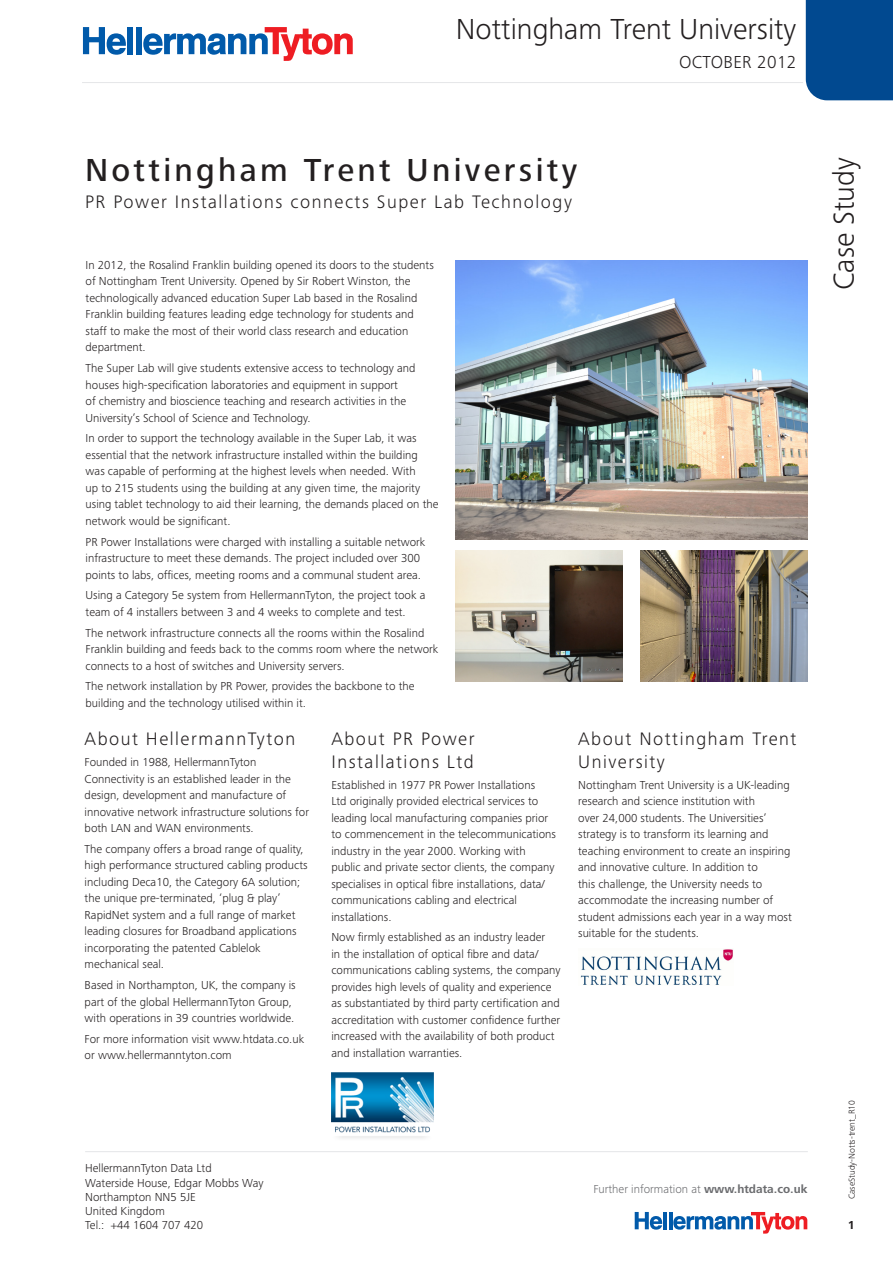
<style>
.page{position:relative;width:893px;height:1263px;background:#fff}
.page>*{position:absolute;margin:0;border:0;box-sizing:border-box;transform-origin:0 0}
.HL_1{font:500 33px "Frutiger Next LTW1 G";letter-spacing:.1em;color:#231f20}
.Chapter_Headline_1_2{font:300 30px "Frutiger Next LTW1 G";color:#231f20}
.Intro_Page_Introbox{font:300 18.75px/22.5px "Frutiger Next LTW1 G";letter-spacing:.08em;color:#231f20}
.Chapter_Headline_2_1{font:300 18px "Frutiger Next LTW1 G";letter-spacing:.02em;color:#231f20}
.Body_Text{font:300 12px/16.5px "Frutiger Next LTW1 G";color:#231f20}
.Body_text{font:300 12px/16.5px "Frutiger Next LTW1 G";color:#231f20}
.t1{font:300 12px "Frutiger Next LTW1 G";color:#6c6d70}
.t2{font:700 12px "Frutiger Next LTW1 G";color:#231f20}
.t3{font:300 9px "Frutiger Next LTW1 G";color:#231f20}
.t4{font:1.5px "Minion Pro";color:#fff}
.s1{font-weight:700}
</style>
<div class="page">
<hr style="left:82px;top:82px;width:741px;height:1px;background:#e6e7e9">
<div style="left:128px;top:27px;width:5px;height:27px;background:#015aaa"></div>
<div style="left:136px;top:27px;width:6px;height:27px;background:#015aaa"></div>
<svg style="left:83px;top:27px;width:43px;height:28px"></svg>
<svg style="left:143px;top:27px;width:210px;height:34px"></svg>
<svg style="left:635px;top:1212px;width:38px;height:18px"></svg>
<hr style="left:663px;top:1212px;width:4px;height:17px;background:#015aaa">
<hr style="left:669px;top:1212px;width:3px;height:17px;background:#015aaa">
<svg style="left:635px;top:1212px;width:27px;height:17px"></svg>
<svg style="left:673px;top:1212px;width:134px;height:21px"></svg>
<hr style="left:85px;top:1151px;width:723px;height:1px;background:#e6e7e9">
<div style="left:803px;top:0;width:90px;height:101px;background:#014990"></div>
<img style="left:455px;top:260px;width:353px;height:279px">
<img style="left:455px;top:551px;width:167px;height:130px">
<img style="left:640px;top:551px;width:168px;height:130px">
<img style="left:331px;top:1073px;width:103px;height:65px">
<img style="left:580px;top:949px;width:153px;height:36px">
<p class="Chapter_Headline_1_2" style="left:456px;top:11px;width:342px">Nottingham Trent University</p>
<p class="Chapter_Headline_2_1" style="left:679px;top:51px;width:119px">OCTOBER 2012</p>
<p class="HL_1" style="left:85px;top:151px;width:494px">Nottingham Trent University</p>
<p class="Intro_Page_Introbox" style="left:85px;top:190px;width:488px">PR Power Installations connects Super Lab Technology</p>
<p class="Body_Text" style="left:86px;top:256px;width:350px">In 2012, the Rosalind Franklin building opened its doors to the students of Nottingham Trent University. Opened by Sir Robert Winston, the technologically advanced education Super Lab based in the Rosalind Franklin building features leading edge technology for students and staff to make the most of their world class research and education department.</p>
<p class="Body_Text" style="left:86px;top:360px;width:331px">The Super Lab will give students extensive access to technology and houses high-specification laboratories and equipment in support<br>of chemistry and bioscience teaching and research activities in the University’s School of Science and Technology.</p>
<p class="Body_Text" style="left:86px;top:430px;width:354px">In order to support the technology available in the Super Lab, it was essential that the network infrastructure installed within the building was capable of performing at the highest levels when needed. With<br>up to 215 students using the building at any given time, the majority using tablet technology to aid their learning, the demands placed on the network would be significant.</p>
<p class="Body_Text" style="left:86px;top:533px;width:341px">PR Power Installations were charged with installing a suitable network infrastructure to meet these demands. The project included over 300 points to labs, offices, meeting rooms and a communal student area.</p>
<p class="Body_Text" style="left:86px;top:587px;width:341px">Using a Category 5e system from HellermannTyton, the project took a team of 4 installers between 3 and 4 weeks to complete and test.</p>
<p class="Body_Text" style="left:86px;top:624px;width:354px">The network infrastructure connects all the rooms within the Rosalind<br>Franklin building and feeds back to the comms room where the network connects to a host of switches and University servers.</p>
<p class="Body_Text" style="left:86px;top:678px;width:330px">The network installation by PR Power, provides the backbone to the building and the technology utilised within it.</p>
<p class="Intro_Page_Introbox" style="left:85px;top:728px;width:212px">About HellermannTyton</p>
<p class="Body_Text" style="left:85px;top:754px;width:226px">Founded in 1988, HellermannTyton Connectivity is an established leader in the design, development and manufacture of innovative network infrastructure solutions for both LAN and WAN environments.</p>
<p class="Body_Text" style="left:85px;top:841px;width:224px">The company offers a broad range of quality, high performance structured cabling products including Deca10, the Category 6A solution; the unique pre-terminated, ‘plug &amp; play’ RapidNet system and a full range of market leading closures for Broadband applications incorporating the patented Cablelok mechanical seal.</p>
<p class="Body_Text" style="left:85px;top:977px;width:212px">Based in Northampton, UK, the company is part of the global HellermannTyton Group, with operations in 39 countries worldwide.</p>
<p class="Body_Text" style="left:85px;top:1031px;width:221px">For more information visit www.htdata.co.uk or www.hellermanntyton.com</p>
<p class="Intro_Page_Introbox" style="left:331px;top:728px;width:145px">About PR Power<br>Installations Ltd</p>
<p class="Body_text" style="left:331px;top:776px;width:226px">Established in 1977 PR Power Installations<br>Ltd originally provided electrical services to leading local manufacturing companies prior to commencement in the telecommunications industry in the year 2000. Working with public and private sector clients, the company specialises in optical fibre installations, data/ communications cabling and electrical installations.</p>
<p class="Body_text" style="left:331px;top:929px;width:231px">Now firmly established as an industry leader<br>in the installation of optical fibre and data/ communications cabling systems, the company provides high levels of quality and experience as substantiated by third party certification and accreditation with customer confidence further increased with the availability of both product and installation warranties.</p>
<p class="t4" style="left:411px;top:741px;width:2px">.</p>
<p class="Intro_Page_Introbox" style="left:578px;top:728px;width:220px">About Nottingham Trent<br>University</p>
<p class="Body_text" style="left:578px;top:776px;width:215px">Nottingham Trent University is a UK-leading research and science institution with<br>over 24,000 students. The Universities’ strategy is to transform its learning and teaching environment to create an inspiring and innovative culture. In addition to<br>this challenge, the University needs to accommodate the increasing number of student admissions each year in a way most suitable for the students.</p>
<p class="Body_text" style="left:85px;top:1161px;width:180px;line-height:14.2px">HellermannTyton Data Ltd<br>Waterside House, Edgar Mobbs Way<br>Northampton NN5 5JE<br>United Kingdom<br>Tel.: +44 1604 707 420</p>
<p class="t1" style="left:593px;top:1182px;width:216px">Further information at <span class="s1">www.htdata.co.uk</span></p>
<h2 class="Chapter_Headline_1_2" style="left:827px;top:290px;width:134px;rotate:-90deg">Case Study</h2>
<p class="t3" style="left:847px;top:1199px;width:100px;rotate:-90deg">CaseStudy-Notts-trent_R10</p>
<p class="t2" style="left:848px;top:1218px;width:9px">1</p>
</div>
